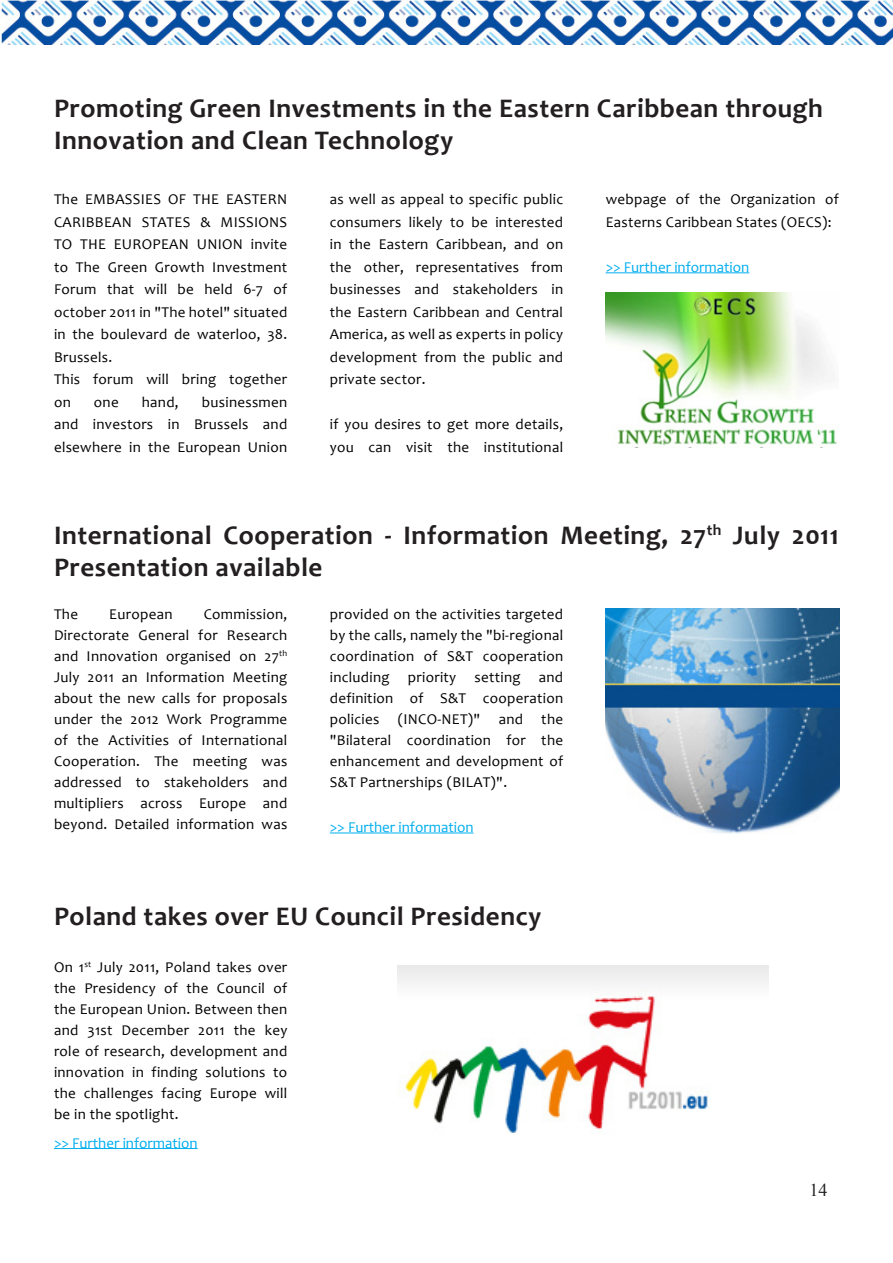
<style>
.page{position:relative;width:893px;height:1263px;background:#fff}
.page>*{position:absolute;margin:0;border:0;box-sizing:border-box;transform-origin:0 0}
.t1{font:700 27px/31.5px "Candara";letter-spacing:.02em;color:#231f20}
.t2{font:18px "Times New Roman";color:#231f20}
.t3{font:15px/21px "Candara";letter-spacing:.02em;color:#000;text-align:justify}
.t4{font:15px "Candara";color:#00aeef}
</style>
<div class="page">
<img style="left:1px;top:0;width:892px;height:44px">
<hr style="left:54px;top:1148px;width:144px;height:1px;background:#00aeef">
<img style="left:398px;top:965px;width:370px;height:168px">
<hr style="left:606px;top:273px;width:143px;height:1px;background:#00aeef">
<hr style="left:330px;top:833px;width:143px;height:1px;background:#00aeef">
<img style="left:606px;top:293px;width:231px;height:155px">
<img style="left:606px;top:608px;width:234px;height:226px">
<h1 class="t1" style="left:54px;top:93px;width:770px">Promoting Green Investments in the Eastern Caribbean through<br>Innovation and Clean Technology</h1>
<p class="t3" style="left:54px;top:188px;width:235px;line-height:22.5px;text-align:left">The EMBASSIES OF THE EASTERN<br>CARIBBEAN STATES &amp; MISSIONS<br>TO THE EUROPEAN UNION invite to The Green Growth Investment<br>Forum that will be held 6-7 of october 2011 in "The hotel" situated in the boulevard de waterloo, 38.<br>Brussels.<br>This forum will bring together on</p>
<p class="t3" style="left:54px;top:391px;width:235px;line-height:22.5px;text-indent:148px">businessmen and investors in Brussels and elsewhere in the European Union</p>
<p class="t3" style="left:94px;top:392px;width:26px">one</p>
<p class="t3" style="left:142px;top:392px;width:38px">hand,</p>
<p class="t3" style="left:330px;top:188px;width:235px;line-height:22.5px">as well as appeal to specific public consumers likely to be interested in the Eastern Caribbean, and on the other, representatives from businesses and stakeholders in the Eastern Caribbean and Central America, as well as experts in policy development from the public and private sector.</p>
<p class="t3" style="left:330px;top:413px;width:235px;line-height:22.5px">if you desires to get more details, you can visit the institutional</p>
<p class="t3" style="left:606px;top:188px;width:235px;line-height:22.5px">webpage of the Organization of<br>Easterns Caribbean States (OECS):</p>
<p class="t4" style="left:606px;top:258px;width:145px">&gt;&gt; Further information</p>
<h1 class="t1" style="left:54px;top:519px;width:786px">International Cooperation - Information Meeting, 27<sup>th</sup> July 2011<br>Presentation available</h1>
<p class="t3" style="left:54px;top:604px;width:26px">The</p>
<p class="t3" style="left:109px;top:604px;width:65px">European</p>
<p class="t3" style="left:54px;top:604px;width:235px;text-indent:150px">Commission, Directorate General for Research and Innovation organised on 27<sup>th </sup>July 2011 an Information Meeting about the new calls for proposals under the 2012 Work Programme of the Activities of International Cooperation. The meeting was addressed to stakeholders and multipliers across Europe and beyond. Detailed information was</p>
<p class="t3" style="left:330px;top:604px;width:235px">provided on the activities targeted by the calls, namely the "bi-regional coordination of S&amp;T cooperation including priority setting and definition of S&amp;T cooperation policies (INCO-NET)" and the "Bilateral coordination for the enhancement and development of S&amp;T Partnerships (BILAT)".</p>
<p class="t4" style="left:330px;top:818px;width:145px">&gt;&gt; Further information</p>
<h1 class="t1" style="left:54px;top:900px;width:489px">Poland takes over EU Council Presidency</h1>
<p class="t3" style="left:54px;top:957px;width:235px">On 1<sup>st</sup> July 2011, Poland takes over the Presidency of the Council of the European Union. Between then and 31st December 2011 the key role of research, development and innovation in finding solutions to the challenges facing Europe will be in the spotlight.</p>
<p class="t4" style="left:54px;top:1133px;width:145px">&gt;&gt; Further information</p>
<p class="t2" style="left:809px;top:1178px;width:19px">14</p>
</div>
